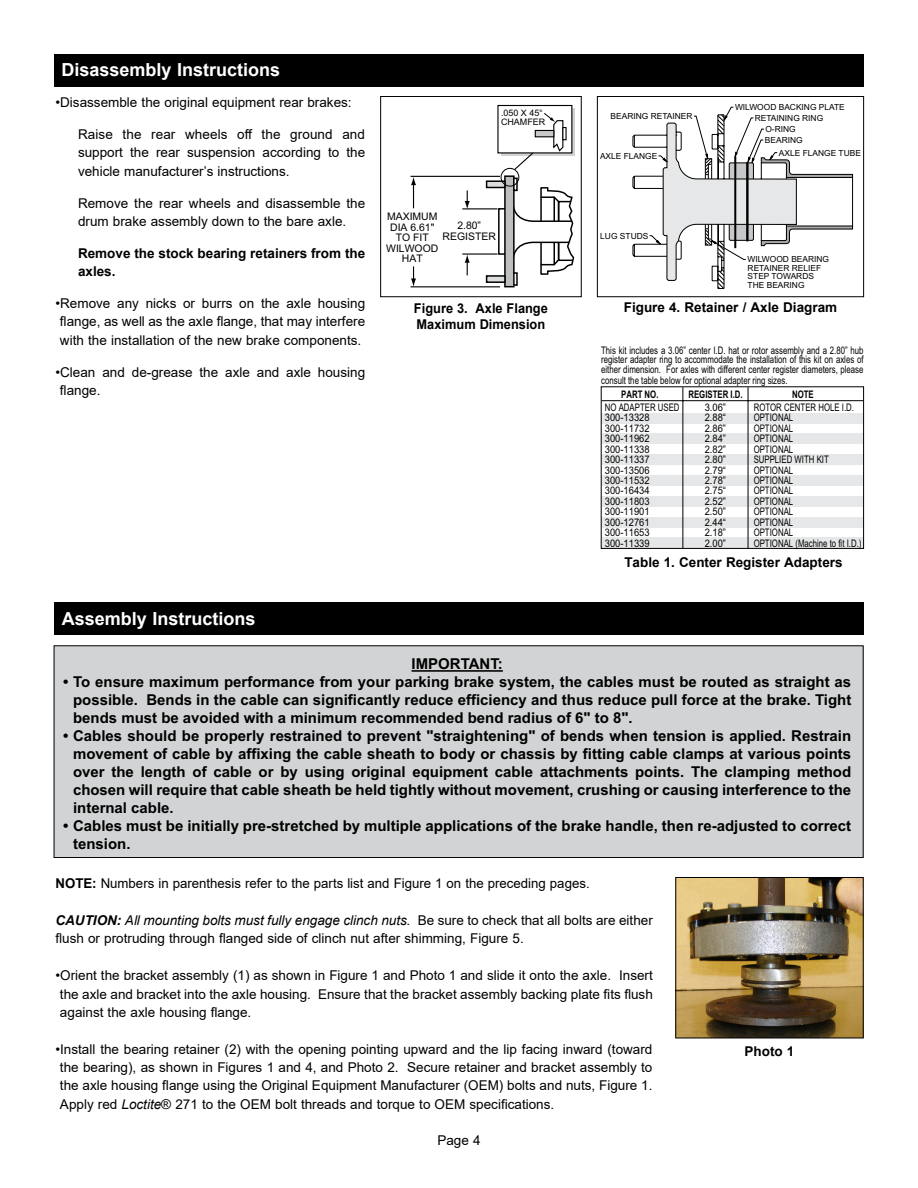
<style>
.page{position:relative;width:918px;height:1188px;background:#fff}
.page>*{position:absolute;margin:0;border:0;box-sizing:border-box;transform-origin:0 0}
.t1{font:700 18px "Arial";color:#fff}
.t2{font:700 15px/18px "Arial";color:#000;text-align:justify}
.t3{font:13.5px/18.3px "Arial";color:#000;text-align:justify}
.t4{font:700 13.5px/18.3px "Arial";color:#000}
.t5{font:700 13.5px/16.2px "Arial";color:#000;scale:.95 1}
.t6{font:10.5px/10.5px "Arial";color:#000;scale:.75 1}
.t7{font:10.5px/10.5px "Arial";color:#000;text-align:justify;scale:.9 1}
.t8{font:10.5px/10.5px "Arial";color:#000;text-align:center}
.t9{font:700 10.5px "Arial";color:#000;scale:.75 1}
.t10{font:9px/9px "Arial";color:#000}
.t11{font:8.4px/8.4px "Arial";color:#000}
.s1{font-weight:700}
.s2{font-weight:700;font-style:italic}
.s3{font-style:italic}
</style>
<div class="page">
<div style="left:54px;top:54px;width:810px;height:32px;background:#000"></div>
<div style="left:498px;top:208px;width:12px;height:47px;background:#fff;border:1px solid #000"></div>
<div style="left:505px;top:176px;width:9px;height:111px;background:#bcbec0"></div>
<div style="left:504px;top:175px;width:11px;height:112px;border:1px solid #000"></div>
<svg style="left:513px;top:178px;width:5px;height:8px"></svg>
<div style="left:486px;top:180px;width:20px;height:8px;background:#dcddde;border:1px solid #000"></div>
<div style="left:513px;top:272px;width:5px;height:14px;border:1px solid #000"></div>
<div style="left:487px;top:276px;width:18px;height:6px;background:#dcddde"></div>
<div style="left:486px;top:275px;width:20px;height:8px;border:1px solid #000"></div>
<svg style="left:513px;top:186px;width:62px;height:99px"></svg>
<hr style="left:411px;top:176px;width:89px;height:1px;background:#000">
<hr style="left:462px;top:208px;width:36px;height:1px;background:#000">
<hr style="left:411px;top:286px;width:89px;height:1px;background:#000">
<hr style="left:462px;top:253px;width:36px;height:2px;background:#000">
<svg style="left:411px;top:177px;width:5px;height:31px"></svg>
<svg style="left:411px;top:266px;width:5px;height:21px"></svg>
<svg style="left:465px;top:254px;width:5px;height:21px"></svg>
<svg style="left:465px;top:190px;width:5px;height:20px"></svg>
<div style="left:501px;top:108px;width:74px;height:48px;background:linear-gradient(to bottom,#d1d3d4,#d1d3d4)"></div>
<div style="left:498px;top:106px;width:74px;height:47px;background:#fff"></div>
<div style="left:497px;top:105px;width:75px;height:48px;border:1px solid #000"></div>
<svg style="left:564px;top:127px;width:3px;height:13px"></svg>
<div style="left:535px;top:130px;width:19px;height:7px;background:#c7c8ca;border:1px solid #000"></div>
<svg style="left:543px;top:113px;width:21px;height:39px"></svg>
<div style="left:501px;top:168px;width:18px;height:19px;border:1px solid #000;border-radius:50%"></div>
<svg style="left:513px;top:151px;width:22px;height:20px"></svg>
<div style="left:380px;top:96px;width:202px;height:201px;border:1px solid #000"></div>
<svg style="left:632px;top:107px;width:221px;height:182px"></svg>
<div style="left:734px;top:157px;width:2px;height:91px;background:#fff;border:1px solid #000"></div>
<hr style="left:746px;top:163px;width:3px;height:77px;background:#000">
<div style="left:597px;top:96px;width:267px;height:201px;border:1px solid #000"></div>
<div style="left:601px;top:413px;width:263px;height:11px;background:#e6e7e8"></div>
<div style="left:601px;top:433px;width:263px;height:11px;background:#e6e7e8"></div>
<div style="left:601px;top:454px;width:263px;height:11px;background:#e6e7e8"></div>
<div style="left:601px;top:475px;width:263px;height:11px;background:#e6e7e8"></div>
<div style="left:601px;top:496px;width:263px;height:10px;background:#e6e7e8"></div>
<div style="left:601px;top:517px;width:263px;height:11px;background:#e6e7e8"></div>
<div style="left:601px;top:537px;width:263px;height:11px;background:#e6e7e8"></div>
<div style="left:601px;top:386px;width:263px;height:163px;border:1px solid #000"></div>
<hr style="left:602px;top:400px;width:261px;height:1px;background:#000">
<hr style="left:683px;top:387px;width:1px;height:161px;background:#000">
<hr style="left:748px;top:387px;width:1px;height:161px;background:#000">
<div style="left:54px;top:603px;width:810px;height:32px;background:#000"></div>
<div style="left:54px;top:646px;width:809px;height:212px;background:#d1d3d4"></div>
<div style="left:54px;top:645px;width:810px;height:213px;border:1px solid #000"></div>
<hr style="left:412px;top:670px;width:91px;height:2px;background:#000">
<img style="left:677px;top:879px;width:185px;height:157px">
<div style="left:675px;top:877px;width:189px;height:161px;border:1px solid #000"></div>
<h1 class="t1" style="left:62px;top:57px;width:220px">Disassembly Instructions</h1>
<p class="t3" style="left:56px;top:93px;width:298px">•Disassemble the original equipment rear brakes:</p>
<p class="t3" style="left:78px;top:125px;width:289px">Raise the rear wheels off the ground and support the rear suspension according to the vehicle manufacturer’s instructions.</p>
<p class="t3" style="left:78px;top:194px;width:289px">Remove the rear wheels and disassemble the drum brake assembly down to the bare axle.</p>
<p class="t4" style="left:78px;top:244px;width:289px">Remove the stock bearing retainers from the axles.</p>
<p class="t3" style="left:56px;top:294px;width:311px;text-align:center">•Remove any nicks or burrs on the axle housing flange, as well as the axle flange, that may interfere with the installation of the new brake components.</p>
<p class="t3" style="left:60px;top:363px;width:307px;text-indent:-4px">•Clean and de-grease the axle and axle housing flange.</p>
<p class="t10" style="left:501px;top:109px;width:46px">.050 X 45°<br>CHAMFER</p>
<p class="t8" style="left:386px;top:212px;width:54px">MAXIMUM<br>DIA 6.61"<br>TO FIT<br>WILWOOD<br>HAT</p>
<p class="t8" style="left:443px;top:221px;width:55px">2.80”<br>REGISTER</p>
<p class="t5" style="left:414px;top:300px;width:143px">Figure 3. Axle Flange<br>Maximum Dimension</p>
<h1 class="t1" style="left:62px;top:606px;width:195px">Assembly Instructions</h1>
<p class="t11" style="left:611px;top:112px;width:83px">BEARING RETAINER</p>
<p class="t11" style="left:600px;top:152px;width:59px">AXLE FLANGE</p>
<p class="t11" style="left:600px;top:232px;width:50px">LUG STUDS</p>
<p class="t11" style="left:735px;top:103px;width:111px">WILWOOD BACKING PLATE</p>
<p class="t11" style="left:765px;top:135px;width:39px">BEARING</p>
<p class="t11" style="left:755px;top:114px;width:70px">RETAINING RING</p>
<p class="t11" style="left:765px;top:125px;width:32px">O-RING</p>
<p class="t11" style="left:779px;top:149px;width:84px">AXLE FLANGE TUBE</p>
<p class="t11" style="left:748px;top:255px;width:83px">WILWOOD BEARING<br>RETAINER RELIEF<br>STEP TOWARDS<br>THE BEARING</p>
<p class="t4" style="left:624px;top:299px;width:215px">Figure 4. Retainer / Axle Diagram</p>
<p class="t6" style="left:601px;top:345px;width:351px;line-height:10.1px;text-align:justify">This kit includes a 3.06” center I.D. hat or rotor assembly and a 2.80” hub register adapter ring to accommodate the installation of this kit on axles of either dimension. For axles with different center register diameters, please consult the table below for optional adapter ring sizes.</p>
<p class="t9" style="left:621px;top:387px;width:51px">PART NO.</p>
<p class="t9" style="left:688px;top:387px;width:74px">REGISTER I.D.</p>
<p class="t9" style="left:792px;top:387px;width:30px">NOTE</p>
<p class="t6" style="left:605px;top:402px;width:101px">NO ADAPTER USED<br>300-13328<br>300-11732<br>300-11962<br>300-11338<br>300-11337<br>300-13506<br>300-11532<br>300-16434<br>300-11803<br>300-11901<br>300-12761<br>300-11653<br>300-11339</p>
<p class="t7" style="left:705px;top:402px;width:25px">3.06” 2.88“ 2.86” 2.84” 2.82” 2.80” 2.79“ 2.78” 2.75“ 2.52” 2.50” 2.44“ 2.18” 2.00”</p>
<p class="t6" style="left:754px;top:402px;width:145px">ROTOR CENTER HOLE I.D.<br>OPTIONAL<br>OPTIONAL<br>OPTIONAL<br>OPTIONAL<br>SUPPLIED WITH KIT<br>OPTIONAL<br>OPTIONAL<br>OPTIONAL<br>OPTIONAL<br>OPTIONAL<br>OPTIONAL<br>OPTIONAL<br>OPTIONAL (Machine to fit I.D.)</p>
<p class="t4" style="left:624px;top:553px;width:220px">Table 1. Center Register Adapters</p>
<p class="t2" style="left:412px;top:656px;width:93px">IMPORTANT:</p>
<p class="t2" style="left:73px;top:674px;width:780px;text-indent:-10px">• To ensure maximum performance from your parking brake system, the cables must be routed as straight as possible. Bends in the cable can significantly reduce efficiency and thus reduce pull force at the brake. Tight bends must be avoided with a minimum recommended bend radius of 6" to 8".</p>
<p class="t2" style="left:73px;top:728px;width:780px;text-indent:-10px">• Cables should be properly restrained to prevent "straightening" of bends when tension is applied. Restrain movement of cable by affixing the cable sheath to body or chassis by fitting cable clamps at various points over the length of cable or by using original equipment cable attachments points. The clamping method chosen will require that cable sheath be held tightly without movement, crushing or causing interference to the internal cable.</p>
<p class="t2" style="left:73px;top:817px;width:780px;text-indent:-10px">• Cables must be initially pre-stretched by multiple applications of the brake handle, then re-adjusted to correct tension.</p>
<p class="t3" style="left:56px;top:874px;width:536px"><span class="s1">NOTE:</span> Numbers in parenthesis refer to the parts list and Figure 1 on the preceding pages.</p>
<p class="t3" style="left:56px;top:911px;width:599px"><span class="s2">CAUTION:</span> <span class="s3">All mounting bolts must fully engage clinch nuts.</span> Be sure to check that all bolts are either flush or protruding through flanged side of clinch nut after shimming, Figure 5.</p>
<p class="t3" style="left:60px;top:966px;width:594px;text-indent:-4px">•Orient the bracket assembly (1) as shown in Figure 1 and Photo 1 and slide it onto the axle. Insert the axle and bracket into the axle housing. Ensure that the bracket assembly backing plate fits flush against the axle housing flange.</p>
<p class="t3" style="left:60px;top:1040px;width:594px;text-indent:-4px">•Install the bearing retainer (2) with the opening pointing upward and the lip facing inward (toward the bearing), as shown in Figures 1 and 4, and Photo 2. Secure retainer and bracket assembly to the axle housing flange using the Original Equipment Manufacturer (OEM) bolts and nuts, Figure 1.<br>Apply red <span class="s3">Loctite</span>® 271 to the OEM bolt threads and torque to OEM specifications.</p>
<p class="t3" style="left:437px;top:1131px;width:45px">Page 4</p>
<p class="t4" style="left:745px;top:1042px;width:51px">Photo 1</p>
</div>
